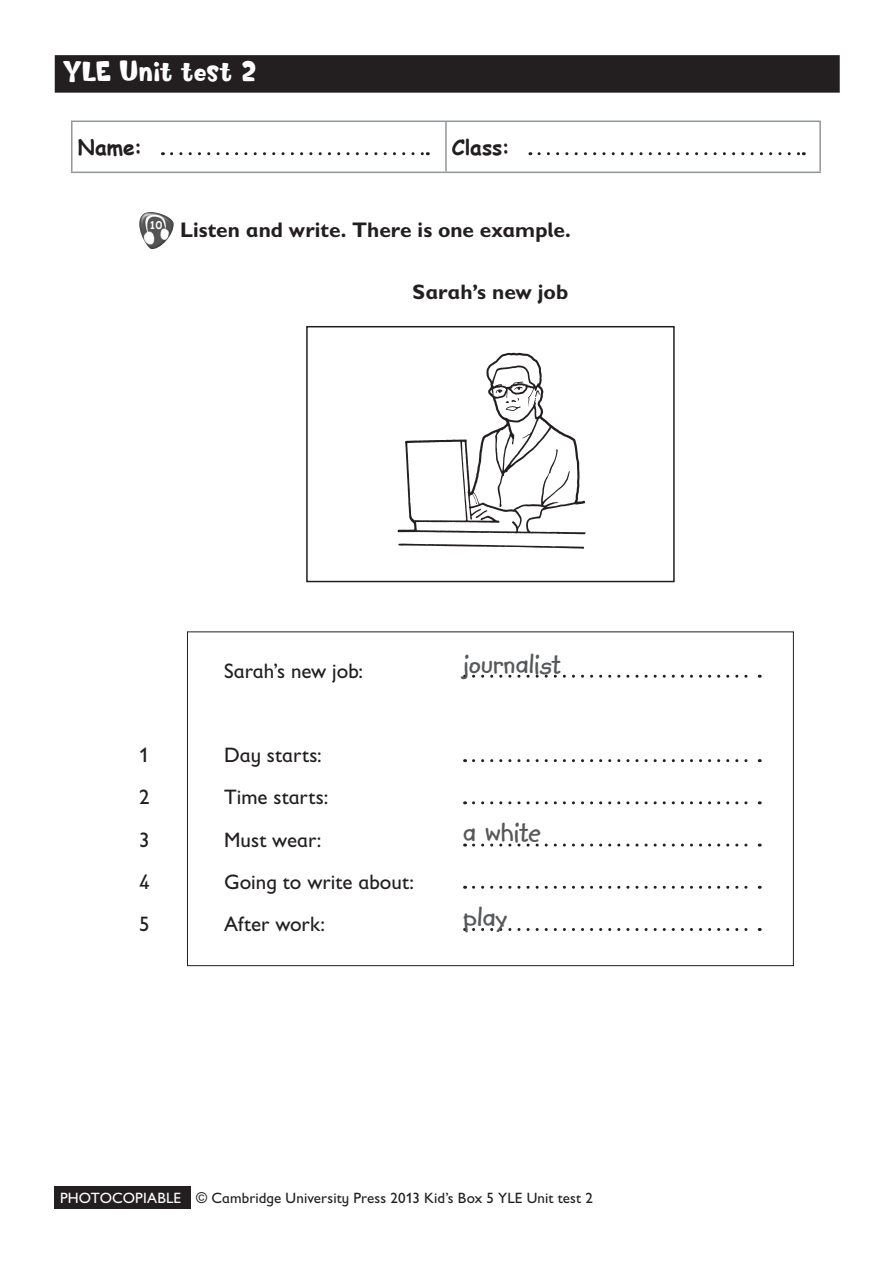
<style>
.page{position:relative;width:893px;height:1263px;background:#fff}
.page>*{position:absolute;margin:0;border:0;box-sizing:border-box;transform-origin:0 0}
.t1{font:700 30px "Kidprint MT Std";color:#57585a}
.t2{font:27px "Softie";letter-spacing:-.01em;color:#fff}
.t3{font:700 21.15px "Gill Sans Infant Std";color:#231f20}
.t4{font:21px "Gill Sans Infant Std";color:#231f20}
.t5{font:700 21px "Gill Sans Infant Std";color:#231f20}
.t6{font:700 21px "Comic Sans MS";color:#231f20}
.t7{font:15px "Gill Sans Infant Std";letter-spacing:.01em;color:#231f20}
.t8{font:700 10.5px "Comic Sans MS";color:#fff}
.s1{color:#fff}
</style>
<div class="page">
<div style="left:55px;top:55px;width:785px;height:38px;background:#231f20"></div>
<img style="left:139px;top:212px;width:35px;height:37px">
<img style="left:397px;top:352px;width:189px;height:197px">
<div style="left:306px;top:326px;width:369px;height:256px;border:2px solid #231f20"></div>
<svg style="left:473px;top:675px;width:287px;height:3px"></svg>
<svg style="left:473px;top:759px;width:287px;height:3px"></svg>
<svg style="left:473px;top:801px;width:287px;height:3px"></svg>
<svg style="left:473px;top:843px;width:287px;height:3px"></svg>
<svg style="left:473px;top:886px;width:287px;height:3px"></svg>
<svg style="left:473px;top:928px;width:287px;height:3px"></svg>
<hr style="left:71px;top:121px;width:375px;height:1px;background:#939598">
<hr style="left:71px;top:122px;width:2px;height:50px;background:#939598">
<hr style="left:446px;top:121px;width:375px;height:1px;background:#939598">
<hr style="left:445px;top:122px;width:2px;height:50px;background:#939598">
<hr style="left:819px;top:122px;width:2px;height:50px;background:#939598">
<hr style="left:71px;top:172px;width:375px;height:1px;background:#939598">
<hr style="left:446px;top:172px;width:375px;height:1px;background:#939598">
<svg style="left:172px;top:152px;width:256px;height:3px"></svg>
<svg style="left:539px;top:152px;width:265px;height:3px"></svg>
<div style="left:54px;top:1187px;width:136px;height:22px;background:#231f20"></div>
<p class="t2" style="left:63px;top:54px;width:196px">YLE Unit test 2</p>
<p class="t6" style="left:78px;top:132px;width:66px">Name:</p>
<p class="t6" style="left:452px;top:132px;width:60px">Class:</p>
<p class="t8" style="left:150px;top:218px;width:14px">10</p>
<p class="t3" style="left:180px;top:218px;width:392px">Listen and write. There is one example.</p>
<p class="t5" style="left:413px;top:280px;width:157px">Sarah’s new job</p>
<p class="t4" style="left:224px;top:658px;width:141px">Sarah’s new job:</p>
<h1 class="t1" style="left:463px;top:648px;width:99px">journalist</h1>
<p class="t4" style="left:139px;top:743px;width:12px">1</p>
<p class="t4" style="left:224px;top:743px;width:99px">Day starts:</p>
<p class="t4" style="left:139px;top:785px;width:12px">2</p>
<p class="t4" style="left:224px;top:785px;width:106px">Time starts:</p>
<p class="t4" style="left:139px;top:827px;width:12px">3</p>
<p class="t4" style="left:224px;top:827px;width:99px">Must wear:</p>
<p class="t4" style="left:139px;top:870px;width:12px">4</p>
<p class="t4" style="left:224px;top:870px;width:191px">Going to write about:</p>
<p class="t4" style="left:139px;top:912px;width:12px">5</p>
<p class="t4" style="left:224px;top:912px;width:103px">After work:</p>
<h1 class="t1" style="left:463px;top:816px;width:79px">a white</h1>
<h1 class="t1" style="left:463px;top:901px;width:46px">play</h1>
<p class="t7" style="left:60px;top:1189px;width:534px"><span class="s1">PHOTOCOPIABLE</span> © Cambridge University Press 2013 Kid’s Box 5 YLE Unit test 2</p>
</div>
